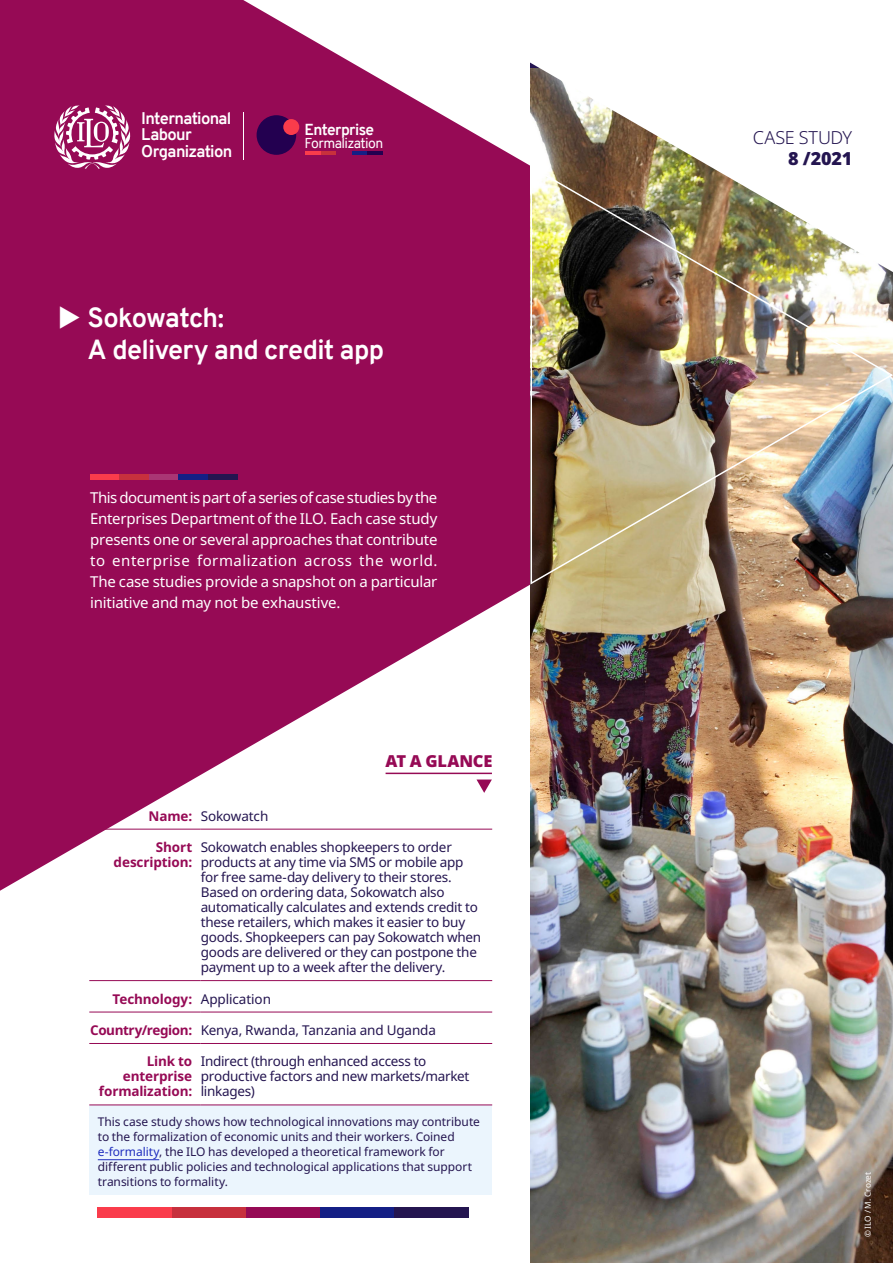
<style>
.page{position:relative;width:893px;height:1263px;background:#fff}
.page>*{position:absolute;margin:0;border:0;box-sizing:border-box;transform-origin:0 0}
.t1{font:700 27px/32.4px "Overpass";letter-spacing:-.025em;color:#fff}
.Publication_title{font:300 18px/21.6px "Noto Sans";letter-spacing:-.005em;color:#241550;text-align:right}
.t2{font:700 16.5px/16.5px "Overpass";letter-spacing:-.04em;color:#fff}
.Table_text{font:900 16.5px "Noto Sans";letter-spacing:-.01em;color:#960a55}
.t3{font:700 15.6px "Overpass";letter-spacing:-.04em;color:#fff}
.Body_text{font:15px/21px "Noto Sans";letter-spacing:-.015em;color:#fff;text-align:justify}
.t4{font:13.95px "Overpass";letter-spacing:-.045em;color:#fff}
.Table_text-2{font:13.5px/15px "Noto Sans";letter-spacing:-.02em;color:#241550}
.Table_text-3{font:700 13.5px/15px "Noto Sans";letter-spacing:-.01em;color:#960a55;text-align:right}
.Table_text-4{font:700 13.5px "Noto Sans";letter-spacing:-.03em;color:#960a55}
.Table_text-5{font:12px/15px "Noto Sans";letter-spacing:-.005em;color:#241550}
.Body_text-2{font:8.25px "Noto Sans";letter-spacing:-.005em;color:#fff}
.s1{color:#1e2dbe}
.s2{font-weight:900}
</style>
<div class="page">
<svg style="left:0;top:0;width:530px;height:891px;fill:#960a55"></svg>
<div style="left:90px;top:474px;width:30px;height:5px;background:#fa3c4b"></div>
<div style="left:120px;top:474px;width:29px;height:5px;background:#c7303d"></div>
<div style="left:149px;top:474px;width:30px;height:5px;background:#a93674"></div>
<div style="left:179px;top:474px;width:29px;height:5px;background:#141f85"></div>
<div style="left:208px;top:474px;width:30px;height:5px;background:#241550"></div>
<div style="left:98px;top:1208px;width:74px;height:10px;background:#fa3c4b"></div>
<div style="left:172px;top:1208px;width:74px;height:10px;background:#c7303d"></div>
<div style="left:246px;top:1208px;width:75px;height:10px;background:#960a55"></div>
<div style="left:321px;top:1208px;width:74px;height:10px;background:#141f85"></div>
<div style="left:395px;top:1208px;width:74px;height:10px;background:#241550"></div>
<img style="left:530px;top:586px;width:363px;height:677px">
<svg style="left:53px;top:105px;width:79px;height:64px"></svg>
<hr style="left:243px;top:112px;width:1px;height:48px;background:#fff">
<div style="left:257px;top:115px;width:39px;height:40px;background:#230050;border-radius:50%"></div>
<div style="left:283px;top:119px;width:16px;height:16px;background:#fa3c4b;border-radius:50%"></div>
<hr style="left:305px;top:152px;width:16px;height:3px;background:#fa3c4b">
<hr style="left:321px;top:152px;width:15px;height:3px;background:#c8303c">
<hr style="left:336px;top:152px;width:16px;height:3px;background:#960a55">
<hr style="left:352px;top:152px;width:15px;height:3px;background:#151f85">
<hr style="left:367px;top:152px;width:16px;height:3px;background:#230050">
<svg style="left:422px;top:0;width:284px;height:272px"></svg>
<img style="left:530px;top:164px;width:363px;height:422px">
<svg style="left:476px;top:779px;width:16px;height:14px"></svg>
<hr style="left:386px;top:773px;width:106px;height:1px;background:#960a55">
<div style="left:89px;top:1105px;width:403px;height:90px;background:#ebf5fd"></div>
<hr style="left:89px;top:829px;width:112px;height:1px;background:#960a55">
<hr style="left:201px;top:829px;width:291px;height:1px;background:#960a55">
<hr style="left:89px;top:980px;width:112px;height:1px;background:#960a55">
<hr style="left:201px;top:980px;width:291px;height:1px;background:#960a55">
<hr style="left:89px;top:1012px;width:112px;height:1px;background:#960a55">
<hr style="left:201px;top:1012px;width:291px;height:1px;background:#960a55">
<hr style="left:89px;top:1043px;width:112px;height:1px;background:#960a55">
<hr style="left:201px;top:1043px;width:291px;height:1px;background:#960a55">
<hr style="left:89px;top:1104px;width:112px;height:1px;background:#960a55">
<hr style="left:201px;top:1104px;width:291px;height:1px;background:#960a55">
<hr style="left:98px;top:1159px;width:61px;height:1px;background:#1e2dbe">
<svg style="left:60px;top:305px;width:20px;height:23px"></svg>
<p class="t2" style="left:141px;top:110px;width:92px">International<br>Labour<br>Organization</p>
<p class="t3" style="left:305px;top:119px;width:71px">Enterprise</p>
<p class="t4" style="left:305px;top:133px;width:80px">Formalization</p>
<p class="t1" style="left:88px;top:301px;width:298px">Sokowatch:<br>A delivery and credit app</p>
<p class="Body_text" style="left:90px;top:487px;width:349px">This document is part of a series of case studies by the Enterprises Department of the ILO. Each case study presents one or several approaches that contribute to enterprise formalization across the world.<br>The case studies provide a snapshot on a particular initiative and may not be exhaustive.</p>
<p class="Table_text" style="left:386px;top:749px;width:108px">AT A GLANCE</p>
<p class="Table_text-3" style="left:149px;top:808px;width:45px">Name:</p>
<p class="Table_text-2" style="left:201px;top:808px;width:69px">Sokowatch</p>
<p class="Table_text-3" style="left:114px;top:840px;width:80px">Short description:</p>
<p class="Table_text-2" style="left:201px;top:840px;width:282px">Sokowatch enables shopkeepers to order products at any time via SMS or mobile app for free same-day delivery to their stores.<br>Based on ordering data, Sokowatch also automatically calculates and extends credit to these retailers, which makes it easier to buy goods. Shopkeepers can pay Sokowatch when goods are delivered or they can postpone the payment up to a week after the delivery.</p>
<p class="Table_text-3" style="left:113px;top:991px;width:81px">Technology:</p>
<p class="Table_text-2" style="left:201px;top:991px;width:72px">Application</p>
<p class="Table_text-4" style="left:90px;top:1020px;width:103px">Country/region:</p>
<p class="Table_text-2" style="left:201px;top:1023px;width:237px">Kenya, Rwanda, Tanzania and Uganda</p>
<p class="Table_text-3" style="left:99px;top:1054px;width:95px">Link to enterprise formalization:</p>
<p class="Table_text-2" style="left:201px;top:1054px;width:270px">Indirect (through enhanced access to productive factors and new markets/market linkages)</p>
<p class="Table_text-5" style="left:98px;top:1115px;width:384px">This case study shows how technological innovations may contribute to the formalization of economic units and their workers. Coined <span class="s1">e-formality</span>, the ILO has developed a theoretical framework for different public policies and technological applications that support transitions to formality.</p>
<p class="Publication_title" style="left:753px;top:127px;width:101px">CASE STUDY<br><span class="s2">8 /2021</span></p>
<p class="Body_text-2" style="left:862px;top:1237px;width:67px;rotate:-90deg">© ILO / M. Crozet</p>
</div>
